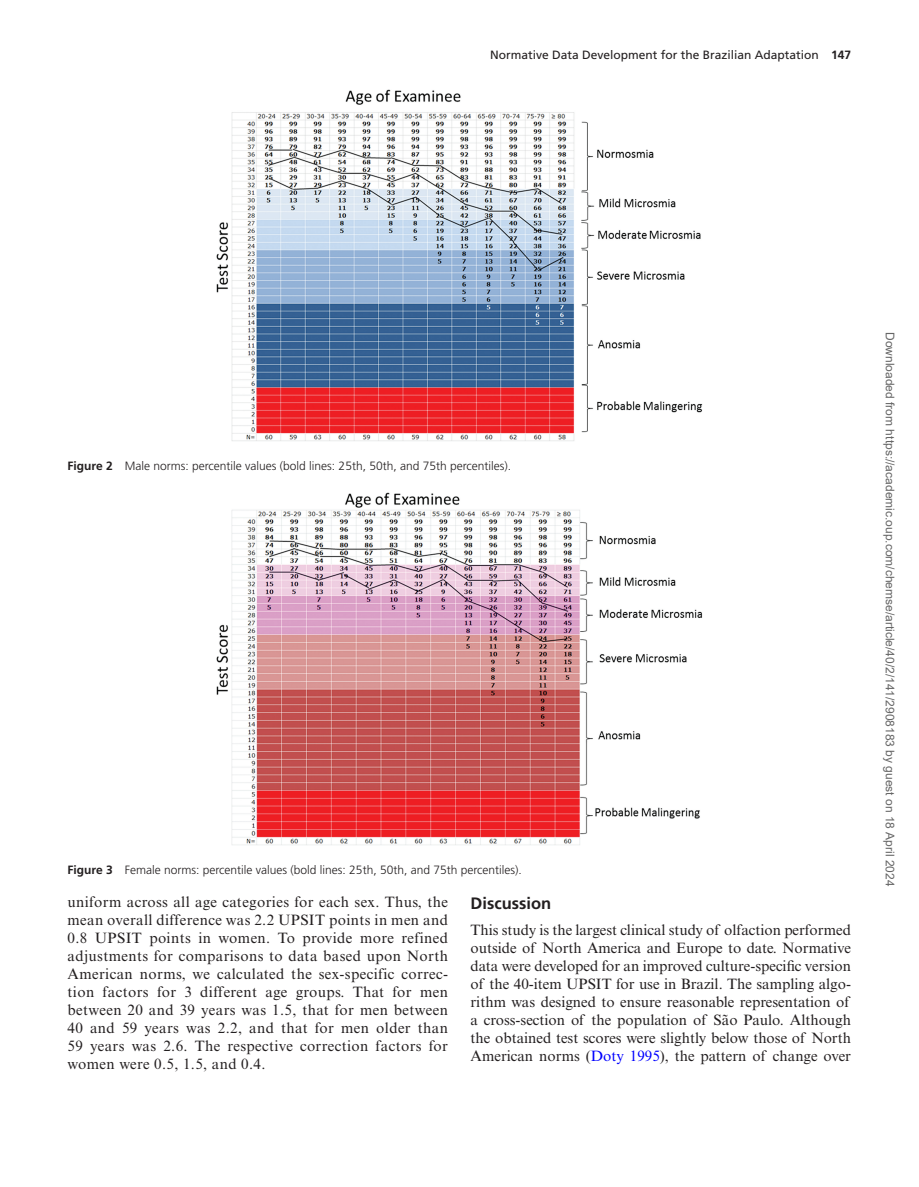
<style>
.page{position:relative;width:919px;height:1187px;background:#fff}
.page>*{position:absolute;margin:0;border:0;box-sizing:border-box;transform-origin:0 0}
.t1{font:700 16.5px "Frutiger LT Std";color:#231f20}
.t2{font:15px/18px "Times New Roman MT Std";color:#231f20;text-align:justify}
.t3{font:300 12px "Frutiger LT Std";color:#231f20}
.t4{font:12px "Arial";color:#666}
.t5{font:12px "Frutiger LT Std";color:#231f20}
.s1{font-weight:700}
.s2{color:#00f}
</style>
<div class="page">
<img style="left:216px;top:90px;width:486px;height:351px">
<img style="left:216px;top:493px;width:486px;height:352px">
<p class="t5" style="left:490px;top:47px;width:362px">Normative Data Development for the Brazilian Adaptation <span class="s1">147</span></p>
<p class="t3" style="left:68px;top:459px;width:445px"><span class="s1">Figure 2</span> Male norms: percentile values (bold lines: 25th, 50th, and 75th percentiles).</p>
<p class="t3" style="left:68px;top:863px;width:456px"><span class="s1">Figure 3</span> Female norms: percentile values (bold lines: 25th, 50th, and 75th percentiles).</p>
<p class="t2" style="left:68px;top:893px;width:382px">uniform across all age categories for each sex. Thus, the mean overall difference was 2.2 UPSIT points in men and 0.8 UPSIT points in women. To provide more refined adjustments for comparisons to data based upon North American norms, we calculated the sex-specific correc&shy;tion factors for 3 different age groups. That for men between 20 and 39 years was 1.5, that for men between 40 and 59 years was 2.2, and that for men older than 59 years was 2.6. The respective correction factors for women were 0.5, 1.5, and 0.4.</p>
<p class="t1" style="left:470px;top:893px;width:82px">Discussion</p>
<p class="t2" style="left:470px;top:920px;width:382px">This study is the largest clinical study of olfaction performed outside of North America and Europe to date. Normative data were developed for an improved culture-specific version of the 40-item UPSIT for use in Brazil. The sampling algo&shy;rithm was designed to ensure reasonable representation of a cross-section of the population of São Paulo. Although the obtained test scores were slightly below those of North American norms (<span class="s2">Doty 1995</span>), the pattern of change over</p>
<p class="t4" style="left:894px;top:332px;width:555px;rotate:90deg">Downloaded from https://academic.oup.com/chemse/article/40/2/141/2908183 by guest on 18 April 2024</p>
</div>
